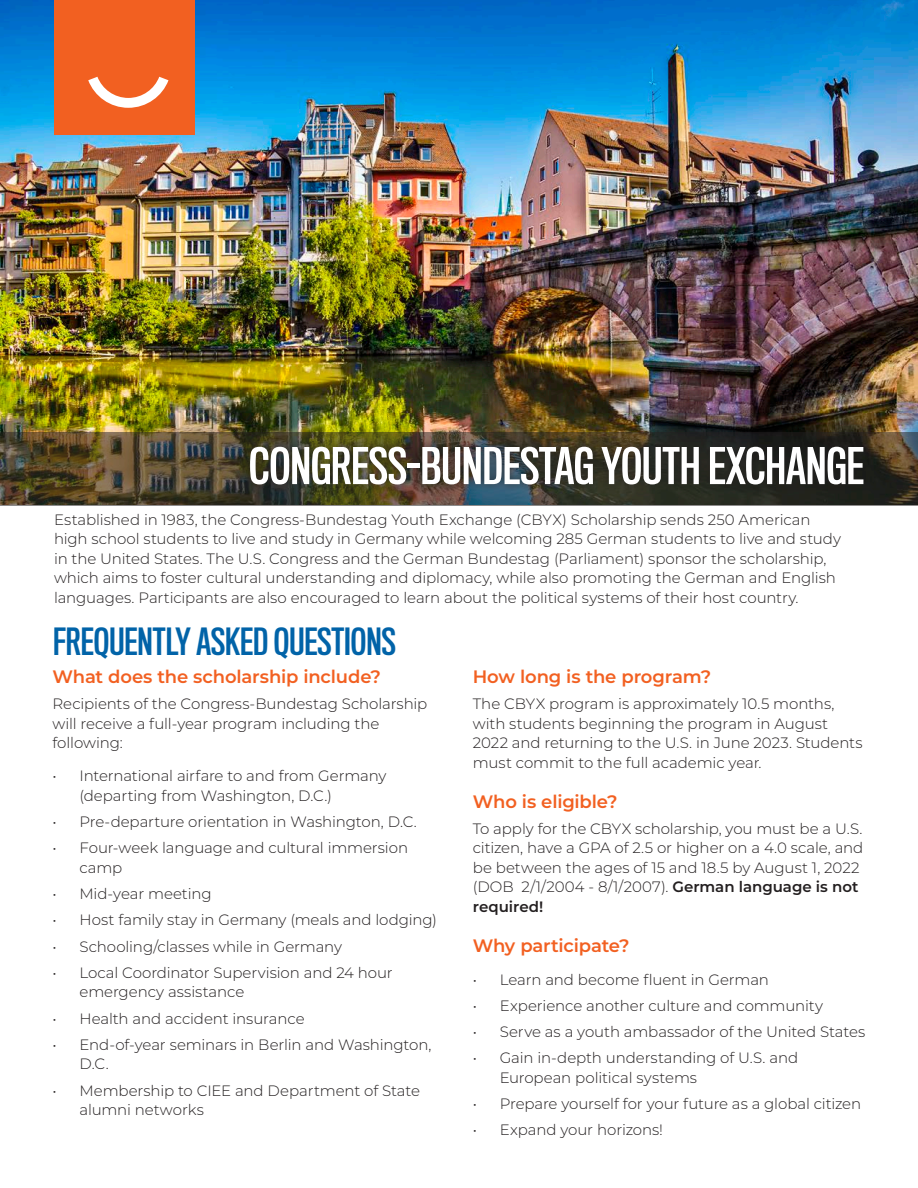
<style>
.page{position:relative;width:918px;height:1188px;background:#fff}
.page>*{position:absolute;margin:0;border:0;box-sizing:border-box;transform-origin:0 0}
.Head_-_Blue{font:46.5px "Titling Gothic FB Comp Standard";color:#fff;scale:1.09 1}
.Head_-_Blue-2{font:34.5px "Titling Gothic FB Comp Standard";color:#0163a8;scale:1.09 1}
.Body{font:600 18px "Montserrat";letter-spacing:-.01em;color:#f26021}
.Body-2{font:300 15px/19.5px "Montserrat";letter-spacing:-.005em;color:#231f20}
.s1{font-weight:600}
</style>
<div class="page">
<img style="left:0;top:0;width:918px;height:432px">
<img style="left:0;top:432px;width:918px;height:73px">
<div style="left:54px;top:0;width:140px;height:135px;background:#f26021"></div>
<svg style="left:88px;top:77px;width:80px;height:31px"></svg>
<div style="left:242px;top:439px;width:629px;height:53px;background:#231f20;opacity:.73"></div>
<p class="Head_-_Blue" style="left:249px;top:439px;width:566px">CONGRESS-BUNDESTAG YOUTH EXCHANGE</p>
<p class="Body-2" style="left:54px;top:509px;width:789px">Established in 1983, the Congress-Bundestag Youth Exchange (CBYX) Scholarship sends 250 American high school students to live and study in Germany while welcoming 285 German students to live and study in the United States. The U.S. Congress and the German Bundestag (Parliament) sponsor the scholarship, which aims to foster cultural understanding and diplomacy, while also promoting the German and English languages. Participants are also encouraged to learn about the political systems of their host country.</p>
<p class="Head_-_Blue-2" style="left:53px;top:621px;width:316px">FREQUENTLY ASKED QUESTIONS</p>
<p class="Body" style="left:52px;top:664px;width:330px">What does the scholarship include?</p>
<p class="Body-2" style="left:52px;top:694px;width:376px">Recipients of the Congress-Bundestag Scholarship will receive a full-year program including the following:</p>
<p class="Body-2" style="left:80px;top:766px;width:308px;text-indent:-27px">• International airfare to and from Germany (departing from Washington, D.C.)</p>
<p class="Body-2" style="left:52px;top:812px;width:366px">• Pre-departure orientation in Washington, D.C.</p>
<p class="Body-2" style="left:80px;top:838px;width:330px;text-indent:-27px">• Four-week language and cultural immersion camp</p>
<p class="Body-2" style="left:52px;top:884px;width:161px">• Mid-year meeting</p>
<p class="Body-2" style="left:52px;top:910px;width:386px">• Host family stay in Germany (meals and lodging)</p>
<p class="Body-2" style="left:52px;top:936px;width:291px">• Schooling/classes while in Germany</p>
<p class="Body-2" style="left:80px;top:962px;width:315px;text-indent:-27px">• Local Coordinator Supervision and 24 hour emergency assistance</p>
<p class="Body-2" style="left:52px;top:1008px;width:254px">• Health and accident insurance</p>
<p class="Body-2" style="left:80px;top:1034px;width:354px;text-indent:-27px">• End-of-year seminars in Berlin and Washington,<br>D.C.</p>
<p class="Body-2" style="left:80px;top:1080px;width:342px;text-indent:-27px">• Membership to CIEE and Department of State alumni networks</p>
<p class="Body" style="left:473px;top:664px;width:240px">How long is the program?</p>
<p class="Body-2" style="left:473px;top:694px;width:391px">The CBYX program is approximately 10.5 months, with students beginning the program in August 2022 and returning to the U.S. in June 2023. Students must commit to the full academic year.</p>
<p class="Body" style="left:473px;top:788px;width:146px">Who is eligible?</p>
<p class="Body-2" style="left:473px;top:818px;width:392px">To apply for the CBYX scholarship, you must be a U.S. citizen, have a GPA of 2.5 or higher on a 4.0 scale, and be between the ages of 15 and 18.5 by August 1, 2022 (DOB 2/1/2004 - 8/1/2007). <span class="s1">German language is not required!</span></p>
<p class="Body" style="left:473px;top:932px;width:158px">Why participate?</p>
<p class="Body-2" style="left:473px;top:969px;width:298px">• Learn and become fluent in German</p>
<p class="Body-2" style="left:473px;top:995px;width:352px">• Experience another culture and community</p>
<p class="Body-2" style="left:473px;top:1022px;width:394px">• Serve as a youth ambassador of the United States</p>
<p class="Body-2" style="left:500px;top:1048px;width:300px;text-indent:-27px">• Gain in-depth understanding of U.S. and<br>European political systems</p>
<p class="Body-2" style="left:473px;top:1094px;width:390px">• Prepare yourself for your future as a global citizen</p>
<p class="Body-2" style="left:473px;top:1120px;width:192px">• Expand your horizons!</p>
</div>
